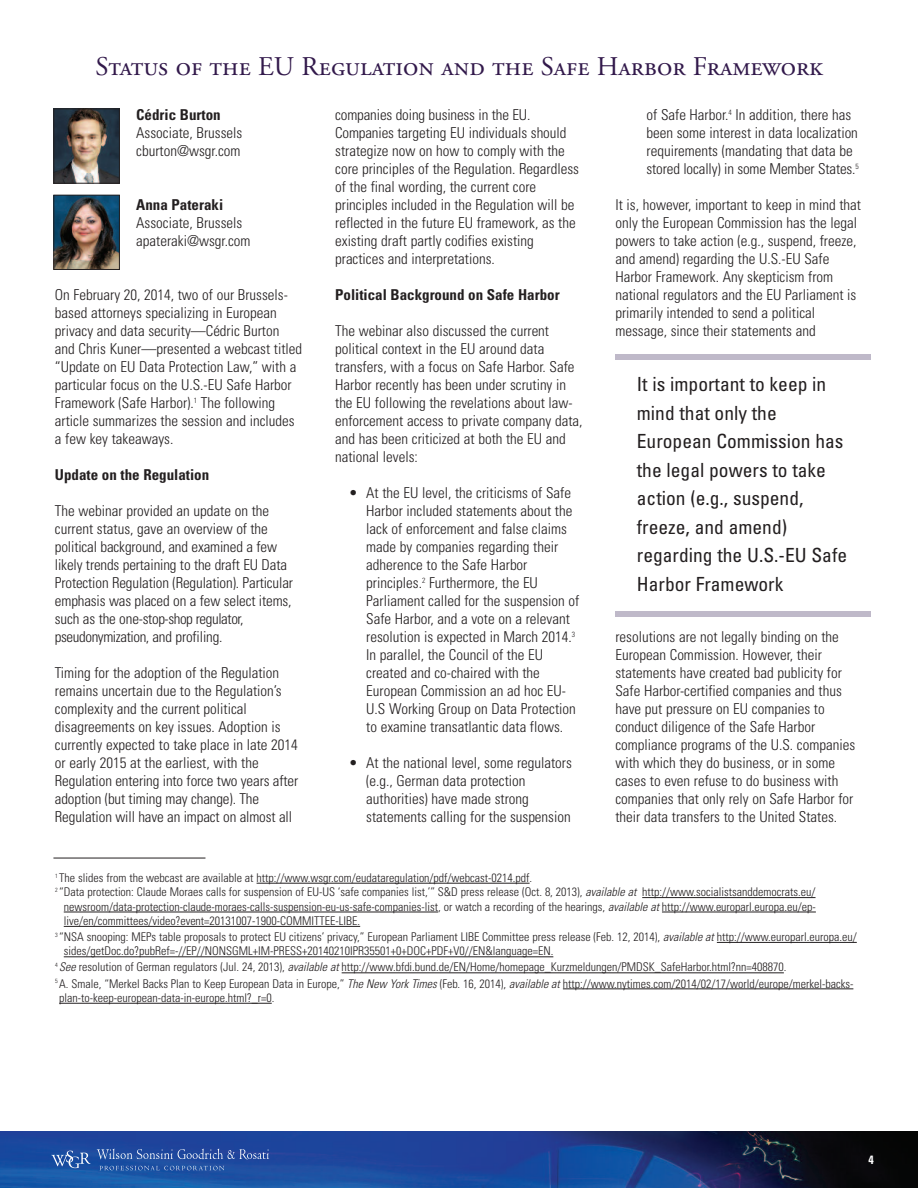
<style>
.page{position:relative;width:918px;height:1188px;background:#fff}
.page>*{position:absolute;margin:0;border:0;box-sizing:border-box;transform-origin:0 0}
.t1{font:27px "Adobe Garamond Regular SC";color:#32194b}
.t2{font:condensed 19.5px/28.5px "Univers";color:#231f20}
.t3{font:300 condensed 15px/18px "Univers";color:#231f20}
.t4{font:700 condensed 15px "Univers";color:#231f20}
.t5{font:300 condensed 12px/14.4px "Univers";color:#231f20}
.t6{font:700 condensed 12px "Univers";color:#fff}
.s1{font-style:italic}
</style>
<div class="page">
<img style="left:0;top:1132px;width:918px;height:56px">
<svg style="left:97px;top:1149px;width:172px;height:10px;background:#4668ae"></svg>
<svg style="left:100px;top:1166px;width:124px;height:4px"></svg>
<svg style="left:51px;top:1151px;width:40px;height:17px"></svg>
<hr style="left:257px;top:883px;width:273px;height:1px;background:#231f20">
<hr style="left:642px;top:897px;width:174px;height:1px;background:#231f20">
<hr style="left:64px;top:912px;width:374px;height:1px;background:#231f20">
<hr style="left:662px;top:912px;width:154px;height:1px;background:#231f20">
<hr style="left:64px;top:926px;width:296px;height:1px;background:#231f20">
<hr style="left:717px;top:942px;width:140px;height:1px;background:#231f20">
<hr style="left:64px;top:957px;width:489px;height:1px;background:#231f20">
<hr style="left:342px;top:973px;width:442px;height:1px;background:#231f20">
<hr style="left:563px;top:989px;width:290px;height:1px;background:#231f20">
<hr style="left:59px;top:1003px;width:213px;height:1px;background:#231f20">
<hr style="left:53px;top:858px;width:152px;height:1px;background:#231f20">
<img style="left:55px;top:111px;width:63px;height:71px">
<div style="left:53px;top:109px;width:67px;height:75px;border:1px solid #231f20"></div>
<img style="left:55px;top:197px;width:63px;height:71px">
<div style="left:53px;top:195px;width:67px;height:75px;border:1px solid #231f20"></div>
<svg style="left:865px;top:611px;width:5px;height:6px"></svg>
<div style="left:615px;top:611px;width:250px;height:6px;background:#bfb9c9"></div>
<svg style="left:865px;top:354px;width:5px;height:6px"></svg>
<div style="left:615px;top:354px;width:250px;height:6px;background:#bfb9c9"></div>
<h1 class="t1" style="left:95px;top:56px;width:729px">Status of the EU Regulation and the Safe Harbor Framework</h1>
<p class="t4" style="left:136px;top:109px;width:86px">Cédric Burton</p>
<p class="t3" style="left:136px;top:125px;width:108px">Associate, Brussels cburton@wsgr.com</p>
<p class="t3" style="left:647px;top:107px;width:214px">of Safe Harbor.<sup>4</sup> In addition, there has been some interest in data localization requirements (mandating that data be stored locally) in some Member States.<sup>5</sup></p>
<p class="t3" style="left:615px;top:197px;width:247px">It is, however, important to keep in mind that only the European Commission has the legal powers to take action (e.g., suspend, freeze, and amend) regarding the U.S.-EU Safe Harbor Framework. Any skepticism from national regulators and the EU Parliament is primarily intended to send a political message, since their statements and</p>
<p class="t3" style="left:335px;top:107px;width:245px">companies doing business in the EU.<br>Companies targeting EU individuals should strategize now on how to comply with the core principles of the Regulation. Regardless of the final wording, the current core principles included in the Regulation will be reflected in the future EU framework, as the existing draft partly codifies existing practices and interpretations.</p>
<p class="t4" style="left:335px;top:289px;width:226px">Political Background on Safe Harbor</p>
<p class="t3" style="left:335px;top:323px;width:249px">The webinar also discussed the current political context in the EU around data transfers, with a focus on Safe Harbor. Safe Harbor recently has been under scrutiny in the EU following the revelations about law&shy;enforcement access to private company data, and has been criticized at both the EU and national levels:</p>
<p class="t3" style="left:366px;top:485px;width:215px;text-indent:-18px">• At the EU level, the criticisms of Safe Harbor included statements about the lack of enforcement and false claims made by companies regarding their adherence to the Safe Harbor principles.<sup>2</sup> Furthermore, the EU Parliament called for the suspension of Safe Harbor, and a vote on a relevant resolution is expected in March 2014.<sup>3<br></sup>In parallel, the Council of the EU created and co-chaired with the European Commission an ad hoc EU-U.S Working Group on Data Protection to examine transatlantic data flows.</p>
<p class="t3" style="left:366px;top:755px;width:207px;text-indent:-18px">• At the national level, some regulators (e.g., German data protection authorities) have made strong statements calling for the suspension</p>
<p class="t4" style="left:136px;top:199px;width:88px">Anna Pateraki</p>
<p class="t3" style="left:136px;top:215px;width:116px">Associate, Brussels apateraki@wsgr.com</p>
<p class="t3" style="left:55px;top:287px;width:249px">On February 20, 2014, two of our Brussels&shy;based attorneys specializing in European privacy and data security—Cédric Burton and Chris Kuner—presented a webcast titled “Update on EU Data Protection Law,” with a particular focus on the U.S.-EU Safe Harbor Framework (Safe Harbor).<sup>1</sup> The following article summarizes the session and includes a few key takeaways.</p>
<p class="t4" style="left:55px;top:470px;width:156px">Update on the Regulation</p>
<p class="t3" style="left:55px;top:503px;width:240px">The webinar provided an update on the current status, gave an overview of the political background, and examined a few likely trends pertaining to the draft EU Data Protection Regulation (Regulation). Particular emphasis was placed on a few select items, such as the one-stop-shop regulator, pseudonymization, and profiling.</p>
<p class="t3" style="left:55px;top:665px;width:245px">Timing for the adoption of the Regulation remains uncertain due to the Regulation’s complexity and the current political disagreements on key issues. Adoption is currently expected to take place in late 2014 or early 2015 at the earliest, with the Regulation entering into force two years after adoption (but timing may change). The Regulation will have an impact on almost all</p>
<h2 class="t2" style="left:637px;top:372px;width:212px">It is important to keep in mind that only the<br>European Commission has the legal powers to take action (e.g., suspend, freeze, and amend) regarding the U.S.-EU Safe<br>Harbor Framework</h2>
<p class="t3" style="left:615px;top:629px;width:241px">resolutions are not legally binding on the European Commission. However, their statements have created bad publicity for Safe Harbor-certified companies and thus have put pressure on EU companies to conduct diligence of the Safe Harbor compliance programs of the U.S. companies with which they do business, or in some cases to even refuse to do business with companies that only rely on Safe Harbor for their data transfers to the United States.</p>
<p class="t5" style="left:55px;top:871px;width:479px"><sup>1</sup> The slides from the webcast are available at http://www.wsgr.com/eudataregulation/pdf/webcast-0214.pdf.</p>
<p class="t5" style="left:55px;top:886px;width:762px"><sup>2</sup> “Data protection: Claude Moraes calls for suspension of EU-US ‘safe companies list,’” S&amp;D press release (Oct. 8, 2013), <span class="s1">available at</span> http://www.socialistsanddemocrats.eu/</p>
<p class="t5" style="left:64px;top:900px;width:754px">newsroom/data-protection-claude-moraes-calls-suspension-eu-us-safe-companies-list, or watch a recording of the hearings, <span class="s1">available at</span> http://www.europarl.europa.eu/ep-</p>
<p class="t5" style="left:64px;top:915px;width:298px">live/en/committees/video?event=20131007-1900-COMMITTEE-LIBE.</p>
<p class="t5" style="left:64px;top:931px;width:795px;text-indent:-9px"><sup>3</sup> “NSA snooping: MEPs table proposals to protect EU citizens’ privacy,” European Parliament LIBE Committee press release (Feb. 12, 2014), <span class="s1">available at</span> http://www.europarl.europa.eu/ sides/getDoc.do?pubRef=-//EP//NONSGML+IM-PRESS+20140210IPR35501+0+DOC+PDF+V0//EN&amp;language=EN.</p>
<p class="t5" style="left:55px;top:960px;width:800px;line-height:16px"><sup>4</sup> <span class="s1">See</span> resolution of German regulators (Jul. 24, 2013), <span class="s1">available at</span> http://www.bfdi.bund.de/EN/Home/homepage_Kurzmeldungen/PMDSK_SafeHarbor.html?nn=408870.<br><sup>5</sup> A. Smale, “Merkel Backs Plan to Keep European Data in Europe,” <span class="s1">The New York Times</span> (Feb. 16, 2014), <span class="s1">available at</span> http://www.nytimes.com/2014/02/17/world/europe/merkel-backs-</p>
<p class="t5" style="left:59px;top:992px;width:217px">plan-to-keep-european-data-in-europe.html?_r=0.</p>
<p class="t6" style="left:868px;top:1156px;width:7px">4</p>
</div>
